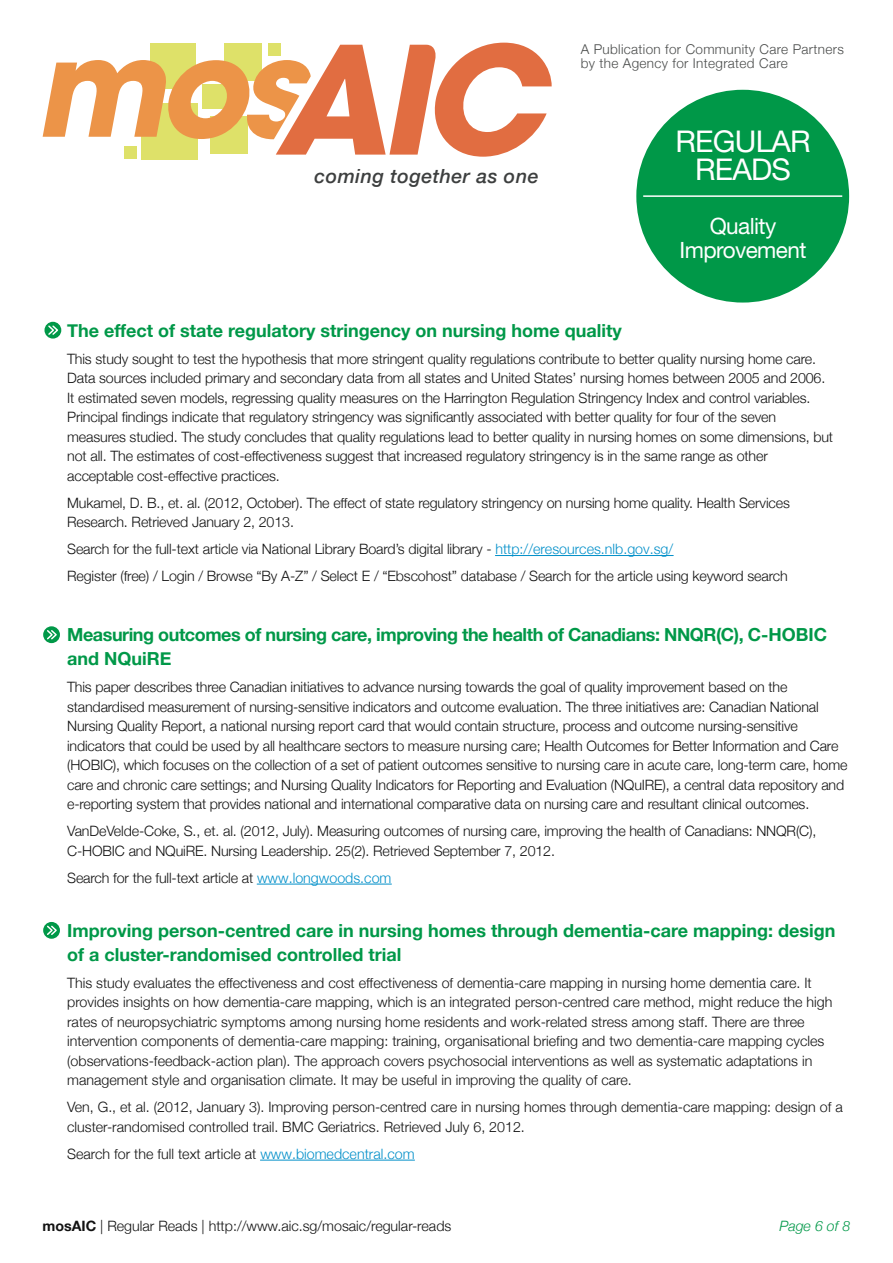
<style>
.page{position:relative;width:893px;height:1263px;background:#fff}
.page>*{position:absolute;margin:0;border:0;box-sizing:border-box;transform-origin:0 0}
.t1{font:30px/28.5px "Helvetica Neue LT Std";letter-spacing:-.025em;color:#fff;text-align:center}
.t2{font:22.5px/24px "Helvetica Neue LT Std";letter-spacing:-.025em;color:#fff;text-align:center}
.t3{font:italic 500 19.5px "Helvetica Neue";letter-spacing:.025em;color:#3d3f3f}
.t4{font:700 18px/24px "Helvetica Neue";color:#009848}
.t5{font:700 18px/24px "Helvetica Neue";letter-spacing:-.025em;color:#009848}
.t6{font:300 14.25px/19.5px "Helvetica Neue";letter-spacing:-.01em;color:#121212}
.t7{font:italic 300 14.25px "Helvetica Neue";color:#009848}
.t8{font:300 13.5px/13.5px "Helvetica Neue";letter-spacing:.025em;color:#4a4c4b}
.s1{color:#008fc9}
.s2{font-weight:700}
</style>
<div class="page">
<svg style="left:43px;top:922px;width:17px;height:17px"></svg>
<svg style="left:46px;top:924px;width:12px;height:12px"></svg>
<svg style="left:43px;top:626px;width:17px;height:17px"></svg>
<svg style="left:46px;top:629px;width:12px;height:12px"></svg>
<svg style="left:44px;top:322px;width:17px;height:17px"></svg>
<svg style="left:47px;top:324px;width:13px;height:12px"></svg>
<hr style="left:495px;top:555px;width:178px;height:1px;background:#008fc9">
<hr style="left:257px;top:884px;width:134px;height:1px;background:#008fc9">
<hr style="left:260px;top:1160px;width:155px;height:1px;background:#008fc9">
<div style="left:142px;top:103px;width:56px;height:56px;background:#dee169"></div>
<div style="left:124px;top:146px;width:13px;height:13px;background:#dee169"></div>
<svg style="left:43px;top:43px;width:509px;height:114px"></svg>
<div style="left:636px;top:90px;width:213px;height:213px;background:#009848;border-radius:50%"></div>
<hr style="left:643px;top:195px;width:199px;height:2px;background:#fff">
<h3 class="t3" style="left:314px;top:159px;width:226px">coming together as one</h3>
<p class="t8" style="left:581px;top:42px;width:265px">A Publication for Community Care Partners by the Agency for Integrated Care</p>
<h1 class="t1" style="left:675px;top:127px;width:137px">REGULAR<br>READS</h1>
<h2 class="t2" style="left:679px;top:213px;width:128px">Quality<br>Improvement</h2>
<p class="t4" style="left:67px;top:318px;width:556px">The effect of state regulatory stringency on nursing home quality</p>
<p class="t6" style="left:67px;top:348px;width:767px">This study sought to test the hypothesis that more stringent quality regulations contribute to better quality nursing home care.<br>Data sources included primary and secondary data from all states and United States’ nursing homes between 2005 and 2006.<br>It estimated seven models, regressing quality measures on the Harrington Regulation Stringency Index and control variables.<br>Principal findings indicate that regulatory stringency was significantly associated with better quality for four of the seven measures studied. The study concludes that quality regulations lead to better quality in nursing homes on some dimensions, but not all. The estimates of cost-effectiveness suggest that increased regulatory stringency is in the same range as other acceptable cost-effective practices.</p>
<p class="t6" style="left:67px;top:492px;width:724px">Mukamel, D. B., et. al. (2012, October). The effect of state regulatory stringency on nursing home quality. Health Services<br>Research. Retrieved January 2, 2013.</p>
<p class="t6" style="left:67px;top:535px;width:722px;line-height:27px">Search for the full-text article via National Library Board’s digital library - <span class="s1">http://eresources.nlb.gov.sg/<br></span>Register (free) / Login / Browse “By A-Z” / Select E / “Ebscohost” database / Search for the article using keyword search</p>
<p class="t5" style="left:67px;top:622px;width:761px">Measuring outcomes of nursing care, improving the health of Canadians: NNQR(C), C-HOBIC and NQuiRE</p>
<p class="t6" style="left:67px;top:677px;width:782px">This paper describes three Canadian initiatives to advance nursing towards the goal of quality improvement based on the standardised measurement of nursing-sensitive indicators and outcome evaluation. The three initiatives are: Canadian National Nursing Quality Report, a national nursing report card that would contain structure, process and outcome nursing-sensitive indicators that could be used by all healthcare sectors to measure nursing care; Health Outcomes for Better Information and Care (HOBIC), which focuses on the collection of a set of patient outcomes sensitive to nursing care in acute care, long-term care, home care and chronic care settings; and Nursing Quality Indicators for Reporting and Evaluation (NQuIRE), a central data repository and e-reporting system that provides national and international comparative data on nursing care and resultant clinical outcomes.</p>
<p class="t6" style="left:67px;top:821px;width:751px">VanDeVelde-Coke, S., et. al. (2012, July). Measuring outcomes of nursing care, improving the health of Canadians: NNQR(C),<br>C-HOBIC and NQuiRE. Nursing Leadership. 25(2). Retrieved September 7, 2012.</p>
<p class="t6" style="left:67px;top:867px;width:326px">Search for the full-text article at <span class="s1">www.longwoods.com</span></p>
<p class="t4" style="left:67px;top:918px;width:770px">Improving person-centred care in nursing homes through dementia-care mapping: design of a cluster-randomised controlled trial</p>
<p class="t6" style="left:67px;top:972px;width:767px">This study evaluates the effectiveness and cost effectiveness of dementia-care mapping in nursing home dementia care. It provides insights on how dementia-care mapping, which is an integrated person-centred care method, might reduce the high rates of neuropsychiatric symptoms among nursing home residents and work-related stress among staff. There are three intervention components of dementia-care mapping: training, organisational briefing and two dementia-care mapping cycles (observations-feedback-action plan). The approach covers psychosocial interventions as well as systematic adaptations in management style and organisation climate. It may be useful in improving the quality of care.</p>
<p class="t6" style="left:67px;top:1097px;width:777px">Ven, G., et al. (2012, January 3). Improving person-centred care in nursing homes through dementia-care mapping: design of a cluster-randomised controlled trail. BMC Geriatrics. Retrieved July 6, 2012.</p>
<p class="t6" style="left:67px;top:1143px;width:349px">Search for the full text article at <span class="s1">www.biomedcentral.com</span></p>
<p class="t6" style="left:43px;top:1216px;width:410px"><span class="s2">mosAIC</span> | Regular Reads | http://www.aic.sg/mosaic/regular-reads</p>
<p class="t7" style="left:779px;top:1218px;width:73px">Page 6 of 8</p>
</div>
